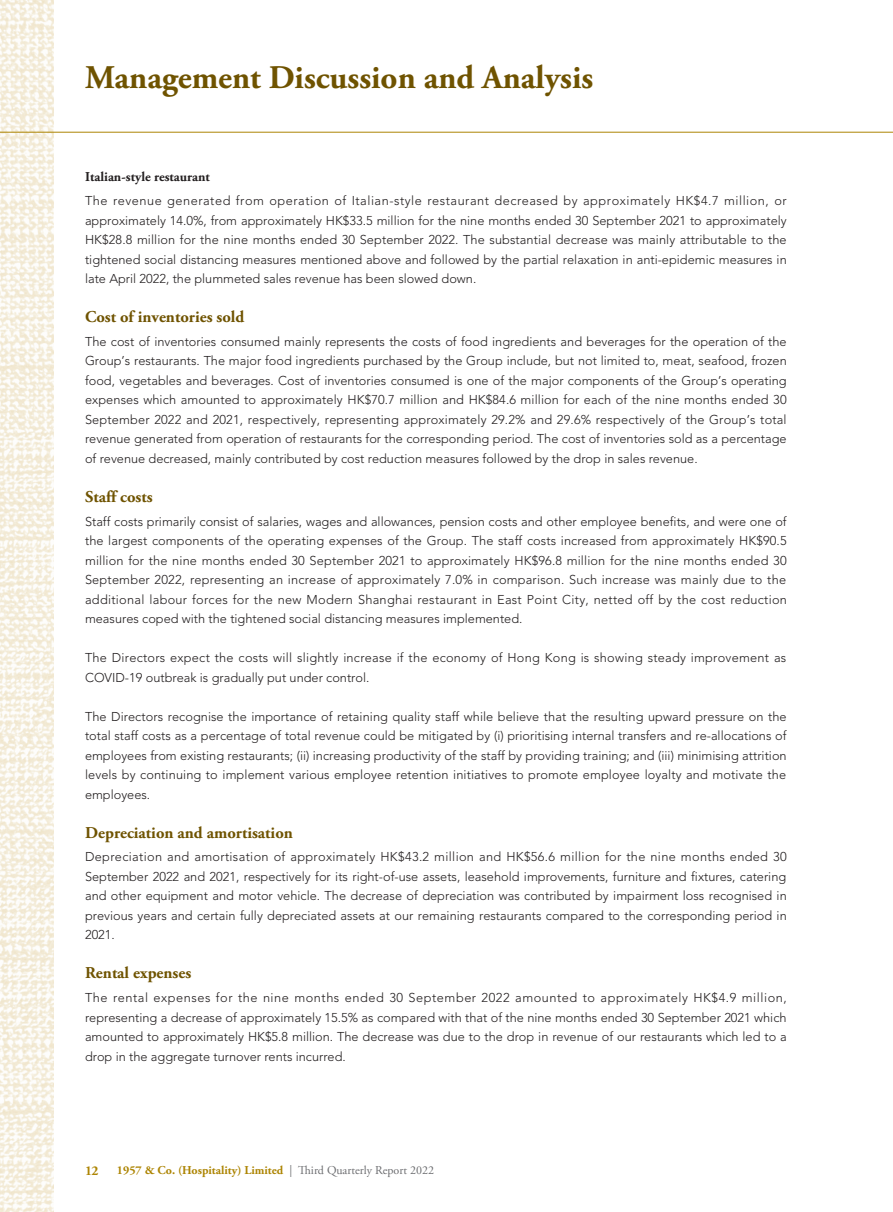
<style>
.page{position:relative;width:893px;height:1212px;background:#fff}
.page>*{position:absolute;margin:0;border:0;box-sizing:border-box;transform-origin:0 0}
.t1{font:700 33px "Adobe Garamond Pro";color:#6f5300}
._02_H2{font:700 16.5px "Adobe Garamond Pro";color:#6f5300}
._03_H3{font:700 13.5px "Adobe Garamond Pro";color:#231f20}
.t2{font:700 13.5px "Adobe Garamond Pro";color:#ad8504}
._00_txt{font:300 12.75px/19.5px "Avenir LT Std";color:#231f20;text-align:justify}
._00_txt-2{font:300 12.75px/19.5px "Avenir LT Std";letter-spacing:.02em;color:#231f20}
.t3{font:700 12px "Adobe Garamond Pro";color:#ad8504}
.s1{font-weight:400;color:#6c6d70}
</style>
<div class="page">
<img style="left:0;top:0;width:53px;height:1212px">
<hr style="left:0;top:132px;width:893px;height:1px;background:#ad8504">
<h1 class="t1" style="left:85px;top:58px;width:510px">Management Discussion and Analysis</h1>
<p class="_03_H3" style="left:85px;top:169px;width:126px">Italian-style restaurant</p>
<p class="_00_txt" style="left:85px;top:191px;width:703px">The revenue generated from operation of Italian-style restaurant decreased by approximately HK$4.7 million, or approximately 14.0%, from approximately HK$33.5 million for the nine months ended 30 September 2021 to approximately HK$28.8 million for the nine months ended 30 September 2022. The substantial decrease was mainly attributable to the tightened social distancing measures mentioned above and followed by the partial relaxation in anti-epidemic measures in late April 2022, the plummeted sales revenue has been slowed down.</p>
<p class="_02_H2" style="left:85px;top:307px;width:161px">Cost of inventories sold</p>
<p class="_00_txt" style="left:85px;top:332px;width:703px">The cost of inventories consumed mainly represents the costs of food ingredients and beverages for the operation of the Group’s restaurants. The major food ingredients purchased by the Group include, but not limited to, meat, seafood, frozen food, vegetables and beverages. Cost of inventories consumed is one of the major components of the Group’s operating expenses which amounted to approximately HK$70.7 million and HK$84.6 million for each of the nine months ended 30<br>September 2022 and 2021, respectively, representing approximately 29.2% and 29.6% respectively of the Group’s total revenue generated from operation of restaurants for the corresponding period. The cost of inventories sold as a percentage of revenue decreased, mainly contributed by cost reduction measures followed by the drop in sales revenue.</p>
<p class="_02_H2" style="left:85px;top:487px;width:69px">Staff costs</p>
<p class="_00_txt" style="left:85px;top:511px;width:703px">Staff costs primarily consist of salaries, wages and allowances, pension costs and other employee benefits, and were one of the largest components of the operating expenses of the Group. The staff costs increased from approximately HK$90.5 million for the nine months ended 30 September 2021 to approximately HK$96.8 million for the nine months ended 30<br>September 2022, representing an increase of approximately 7.0% in comparison. Such increase was mainly due to the additional labour forces for the new Modern Shanghai restaurant in East Point City, netted off by the cost reduction measures coped with the tightened social distancing measures implemented.</p>
<p class="_00_txt-2" style="left:85px;top:648px;width:703px">The Directors expect the costs will slightly increase if the economy of Hong Kong is showing steady improvement as<br>COVID-19 outbreak is gradually put under control.</p>
<p class="_00_txt" style="left:85px;top:706px;width:703px">The Directors recognise the importance of retaining quality staff while believe that the resulting upward pressure on the total staff costs as a percentage of total revenue could be mitigated by (i) prioritising internal transfers and re-allocations of employees from existing restaurants; (ii) increasing productivity of the staff by providing training; and (iii) minimising attrition levels by continuing to implement various employee retention initiatives to promote employee loyalty and motivate the employees.</p>
<p class="_02_H2" style="left:85px;top:823px;width:209px">Depreciation and amortisation</p>
<p class="_00_txt" style="left:85px;top:847px;width:703px">Depreciation and amortisation of approximately HK$43.2 million and HK$56.6 million for the nine months ended 30<br>September 2022 and 2021, respectively for its right-of-use assets, leasehold improvements, furniture and fixtures, catering and other equipment and motor vehicle. The decrease of depreciation was contributed by impairment loss recognised in previous years and certain fully depreciated assets at our remaining restaurants compared to the corresponding period in 2021.</p>
<p class="_02_H2" style="left:85px;top:963px;width:108px">Rental expenses</p>
<p class="_00_txt" style="left:85px;top:988px;width:703px">The rental expenses for the nine months ended 30 September 2022 amounted to approximately HK$4.9 million, representing a decrease of approximately 15.5% as compared with that of the nine months ended 30 September 2021 which amounted to approximately HK$5.8 million. The decrease was due to the drop in revenue of our restaurants which led to a drop in the aggregate turnover rents incurred.</p>
<p class="t2" style="left:85px;top:1163px;width:15px">12</p>
<p class="t3" style="left:117px;top:1163px;width:319px">1957 &amp; Co. (Hospitality) Limited <span class="s1">| Third Quarterly Report 2022</span></p>
</div>
